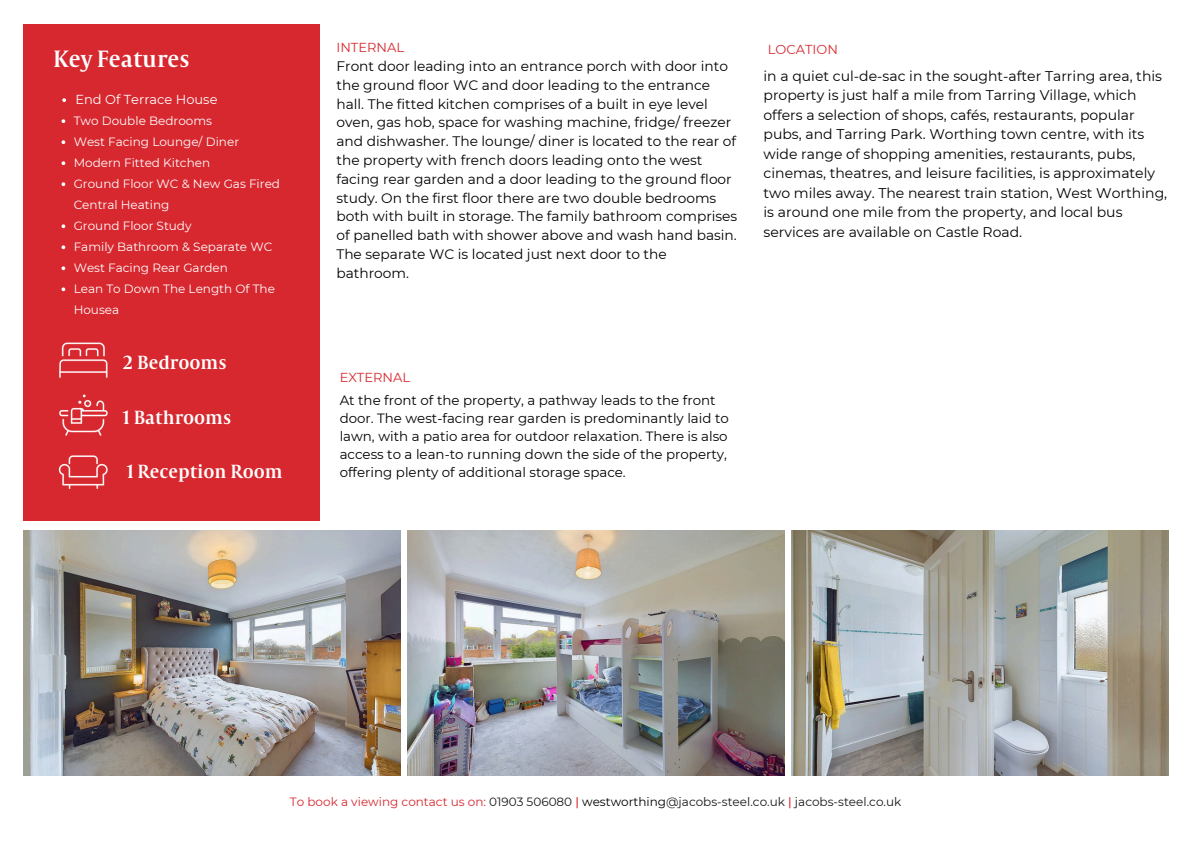
<style>
.page{position:relative;width:1191px;height:843px;background:#fff}
.page>*{position:absolute;margin:0;border:0;box-sizing:border-box;transform-origin:0 0}
.t1{font:26px "Capitolium Road";color:#fff}
.t2{font:21px "Capitolium Road";color:#fff}
.t3{font:14px/19.5px "Montserrat";color:#000}
.t4{font:13.7px/18.8px "Montserrat";color:#000}
.t5{font:13.4px/18px "Montserrat";color:#000}
.t6{font:13px "Montserrat";color:#d7282f}
.t7{font:13px "Montserrat";color:#fff}
.t8{font:12px/21px "Montserrat";color:#fff}
.t9{font:12px "Montserrat";color:#191718}
.s1{color:#d7282f}
.s2{font-weight:500;color:#d7282f}
.s3{color:#000}
</style>
<div class="page">
<img style="left:23px;top:530px;width:377px;height:245px">
<img style="left:407px;top:530px;width:377px;height:245px">
<img style="left:791px;top:530px;width:377px;height:245px">
<div style="left:23px;top:25px;width:297px;height:496px;background:#d7282f"></div>
<img style="left:58px;top:455px;width:50px;height:34px">
<img style="left:59px;top:394px;width:49px;height:42px">
<img style="left:59px;top:342px;width:49px;height:36px">
<svg style="left:62px;top:98px;width:4px;height:4px"></svg>
<svg style="left:61px;top:119px;width:4px;height:4px"></svg>
<svg style="left:61px;top:140px;width:4px;height:4px"></svg>
<svg style="left:61px;top:161px;width:4px;height:4px"></svg>
<svg style="left:61px;top:182px;width:4px;height:4px"></svg>
<svg style="left:61px;top:224px;width:4px;height:4px"></svg>
<svg style="left:61px;top:245px;width:4px;height:4px"></svg>
<svg style="left:61px;top:266px;width:4px;height:4px"></svg>
<svg style="left:61px;top:287px;width:4px;height:4px"></svg>
<p class="t1" style="left:53px;top:50px;width:138px">Key Features</p>
<p class="t7" style="left:75px;top:91px;width:144px">End Of Terrace House</p>
<p class="t8" style="left:74px;top:110px;width:140px">Two Double Bedrooms</p>
<p class="t8" style="left:74px;top:131px;width:167px">West Facing Lounge/ Diner</p>
<h3 class="t8" style="left:74px;top:152px;width:138px">Modern Fitted Kitchen</h3>
<h3 class="t8" style="left:74px;top:173px;width:208px">Ground Floor WC &amp; New Gas Fired<br>Central Heating</h3>
<h4 class="t8" style="left:74px;top:215px;width:119px">Ground Floor Study</h4>
<h4 class="t8" style="left:74px;top:236px;width:200px">Family Bathroom &amp; Separate WC</h4>
<p class="t8" style="left:74px;top:257px;width:156px">West Facing Rear Garden</p>
<p class="t8" style="left:74px;top:278px;width:203px">Lean To Down The Length Of The<br>Housea</p>
<p class="t2" style="left:123px;top:355px;width:105px">2 Bedrooms</p>
<p class="t2" style="left:123px;top:410px;width:110px">1 Bathrooms</p>
<p class="t2" style="left:127px;top:464px;width:158px">1 Reception Room</p>
<p class="t6" style="left:336px;top:39px;width:69px">INTERNAL</p>
<h2 class="t4" style="left:336px;top:57px;width:402px">Front door leading into an entrance porch with door into the ground floor WC and door leading to the entrance hall. The fitted kitchen comprises of a built in eye level oven, gas hob, space for washing machine, fridge/ freezer and dishwasher. The lounge/ diner is located to the rear of the property with french doors leading onto the west facing rear garden and a door leading to the ground floor study. On the first floor there are two double bedrooms both with built in storage. The family bathroom comprises of panelled bath with shower above and wash hand basin.<br>The separate WC is located just next door to the bathroom.</h2>
<h2 class="t6" style="left:767px;top:42px;width:72px">LOCATION</h2>
<h2 class="t3" style="left:763px;top:66px;width:405px">in a quiet cul-de-sac in the sought-after Tarring area, this property is just half a mile from Tarring Village, which offers a selection of shops, cafés, restaurants, popular pubs, and Tarring Park. Worthing town centre, with its wide range of shopping amenities, restaurants, pubs, cinemas, theatres, and leisure facilities, is approximately two miles away. The nearest train station, West Worthing, is around one mile from the property, and local bus services are available on Castle Road.</h2>
<p class="t6" style="left:339px;top:369px;width:72px">EXTERNAL</p>
<p class="t5" style="left:339px;top:391px;width:390px">At the front of the property, a pathway leads to the front door. The west-facing rear garden is predominantly laid to lawn, with a patio area for outdoor relaxation. There is also access to a lean-to running down the side of the property, offering plenty of additional storage space.</p>
<h1 class="t9" style="left:290px;top:794px;width:613px"><span class="s1">To book a viewing contact us on:</span> 01903 506080 <span class="s2">|</span> <span class="s3">westworthing</span>@jacobs-steel.co.uk <span class="s2">|</span> jacobs-steel.co.uk</h1>
</div>
